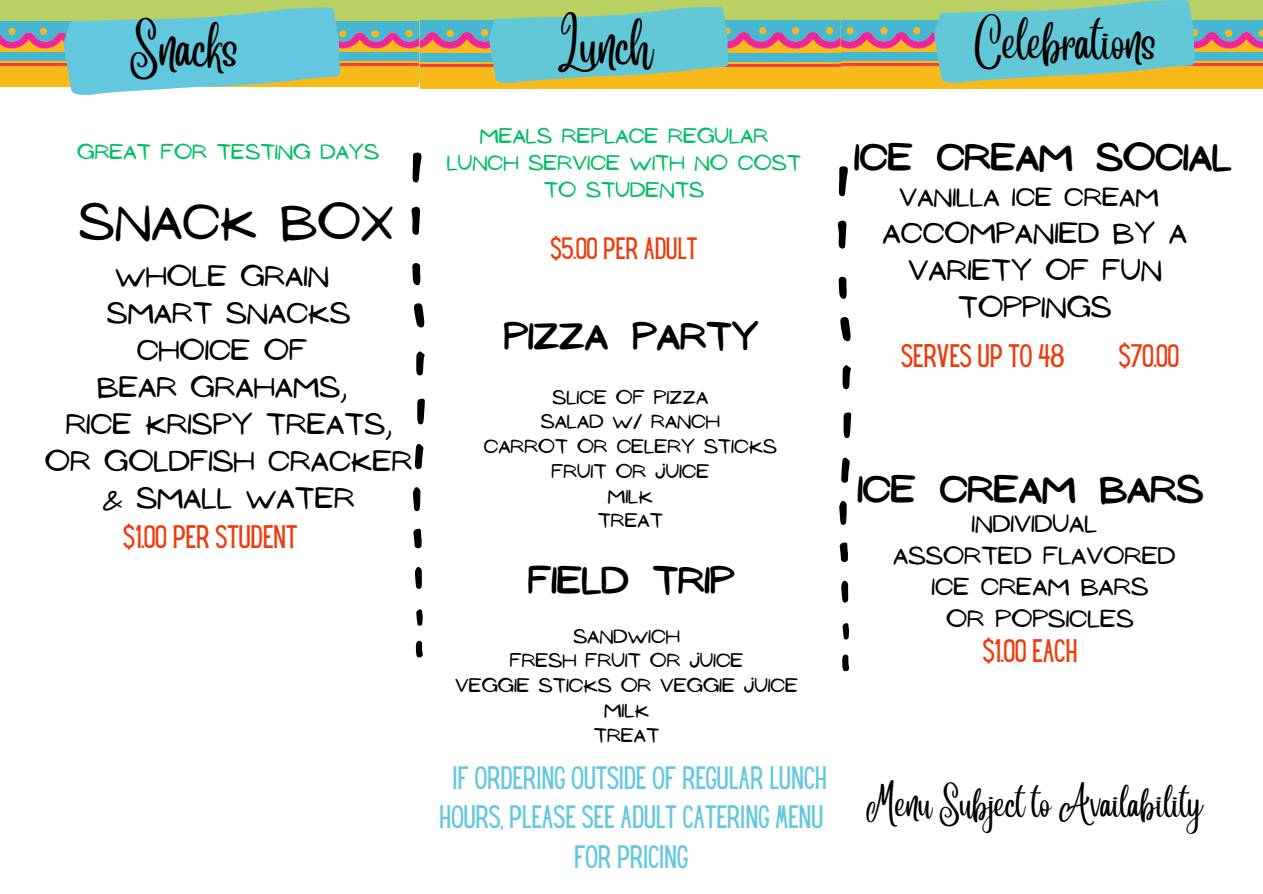
<style>
.page{position:relative;width:1263px;height:894px;background:#fff}
.page>*{position:absolute;margin:0;border:0;box-sizing:border-box;transform-origin:0 0}
.t1{font:46.5px "NF Ananias Regular";color:#000}
.t2{font:42px "Angelina";color:#000}
.t3{font:39px "Angelina";color:#000}
.t4{font:34.5px "NF Ananias Bold";color:#000}
.t5{font:30px "Angelina";color:#000}
.t6{font:28.5px "Hey Gotcha";color:#ed3b0c}
.t7{font:28.35px/39.3px "Hey Gotcha";color:#63c8df;text-align:center}
.t8{font:27px/37px "NF Ananias Regular";color:#000;text-align:center}
.t9{font:27px "Hey Gotcha";color:#ed3b0c}
.t10{font:24px "NF Ananias Regular";color:#000}
.t11{font:22.5px "NF Ananias Regular";color:#000}
.t12{font:19.5px/27px "NF Ananias Regular";color:#00bf63;text-align:center}
.t13{font:18px "NF Ananias Regular";color:#000}
</style>
<div class="page">
<svg style="left:413px;top:152px;width:9px;height:30px"></svg>
<svg style="left:414px;top:303px;width:10px;height:25px"></svg>
<svg style="left:412px;top:206px;width:8px;height:29px"></svg>
<svg style="left:417px;top:398px;width:8px;height:26px"></svg>
<svg style="left:415px;top:444px;width:8px;height:25px"></svg>
<svg style="left:416px;top:351px;width:9px;height:24px"></svg>
<svg style="left:412px;top:263px;width:8px;height:22px"></svg>
<svg style="left:413px;top:487px;width:7px;height:24px"></svg>
<svg style="left:413px;top:528px;width:9px;height:20px"></svg>
<svg style="left:415px;top:567px;width:7px;height:21px"></svg>
<svg style="left:416px;top:640px;width:7px;height:17px"></svg>
<svg style="left:416px;top:609px;width:7px;height:16px"></svg>
<svg style="left:839px;top:166px;width:9px;height:30px"></svg>
<svg style="left:840px;top:317px;width:11px;height:24px"></svg>
<svg style="left:838px;top:220px;width:8px;height:28px"></svg>
<svg style="left:843px;top:412px;width:8px;height:26px"></svg>
<svg style="left:841px;top:457px;width:9px;height:26px"></svg>
<svg style="left:842px;top:365px;width:9px;height:24px"></svg>
<svg style="left:839px;top:276px;width:8px;height:23px"></svg>
<svg style="left:839px;top:500px;width:8px;height:25px"></svg>
<svg style="left:840px;top:542px;width:8px;height:20px"></svg>
<svg style="left:841px;top:580px;width:7px;height:22px"></svg>
<svg style="left:842px;top:654px;width:7px;height:17px"></svg>
<svg style="left:842px;top:623px;width:7px;height:16px"></svg>
<svg style="left:0;top:0;width:1263px;height:95px;background:#9bc19e"></svg>
<p class="t2" style="left:131px;top:40px;width:109px">Snacks</p>
<p class="t12" style="left:77px;top:139px;width:303px">GREAT FOR TESTING DAYS</p>
<p class="t1" style="left:79px;top:195px;width:317px">SNACK BOX</p>
<p class="t8" style="left:115px;top:257px;width:215px">WHOLE GRAIN</p>
<p class="t8" style="left:107px;top:295px;width:245px">SMART SNACKS</p>
<p class="t8" style="left:137px;top:332px;width:172px">CHOICE OF</p>
<p class="t8" style="left:97px;top:369px;width:251px">BEAR GRAHAMS,</p>
<p class="t8" style="left:45px;top:406px;width:369px">RICE KRISPY TREATS,<br>OR GOLDFISH CRACKER</p>
<p class="t8" style="left:103px;top:480px;width:254px">&amp; SMALL WATER</p>
<p class="t6" style="left:123px;top:525px;width:175px">$1.00 PER STUDENT</p>
<p class="t2" style="left:558px;top:38px;width:97px">Lunch</p>
<p class="t3" style="left:974px;top:34px;width:184px">Celebrations</p>
<p class="t12" style="left:447px;top:122px;width:356px">MEALS REPLACE REGULAR<br>LUNCH SERVICE WITH NO COST<br>TO STUDENTS</p>
<p class="t9" style="left:550px;top:237px;width:148px">$5.00 PER ADULT</p>
<p class="t4" style="left:504px;top:317px;width:256px">PIZZA PARTY</p>
<p class="t13" style="left:552px;top:386px;width:157px">SLICE OF PIZZA</p>
<p class="t13" style="left:541px;top:411px;width:181px">SALAD W/ RANCH</p>
<p class="t13" style="left:484px;top:436px;width:295px">CARROT OR CELERY STICKS</p>
<p class="t13" style="left:551px;top:461px;width:159px">FRUIT OR JUICE</p>
<p class="t13" style="left:608px;top:485px;width:46px">MILK</p>
<p class="t13" style="left:598px;top:510px;width:67px">TREAT</p>
<p class="t4" style="left:528px;top:560px;width:208px">FIELD TRIP</p>
<p class="t13" style="left:573px;top:625px;width:108px">SANDWICH</p>
<p class="t13" style="left:510px;top:650px;width:235px">FRESH FRUIT OR JUICE</p>
<p class="t13" style="left:455px;top:675px;width:344px">VEGGIE STICKS OR VEGGIE JUICE</p>
<p class="t13" style="left:604px;top:699px;width:46px">MILK</p>
<p class="t13" style="left:594px;top:724px;width:67px">TREAT</p>
<p class="t7" style="left:439px;top:760px;width:387px">IF ORDERING OUTSIDE OF REGULAR LUNCH<br>HOURS, PLEASE SEE ADULT CATERING MENU<br>FOR PRICING</p>
<p class="t4" style="left:854px;top:138px;width:379px">ICE CREAM SOCIAL</p>
<p class="t10" style="left:899px;top:183px;width:261px">VANILLA ICE CREAM</p>
<p class="t8" style="left:883px;top:215px;width:306px">ACCOMPANIED BY A<br>VARIETY OF FUN<br>TOPPINGS</p>
<p class="t6" style="left:901px;top:343px;width:165px">SERVES UP TO 48</p>
<p class="t6" style="left:1119px;top:343px;width:62px">$70.00</p>
<p class="t4" style="left:857px;top:470px;width:348px">ICE CREAM BARS</p>
<p class="t11" style="left:971px;top:511px;width:127px">INDIVIDUAL</p>
<p class="t11" style="left:893px;top:542px;width:284px">ASSORTED FLAVORED</p>
<p class="t11" style="left:932px;top:574px;width:218px">ICE CREAM BARS</p>
<p class="t11" style="left:946px;top:605px;width:189px">OR POPSICLES</p>
<p class="t6" style="left:983px;top:639px;width:94px">$1.00 EACH</p>
<p class="t5" style="left:866px;top:798px;width:338px">Menu Subject to Availability</p>
</div>
